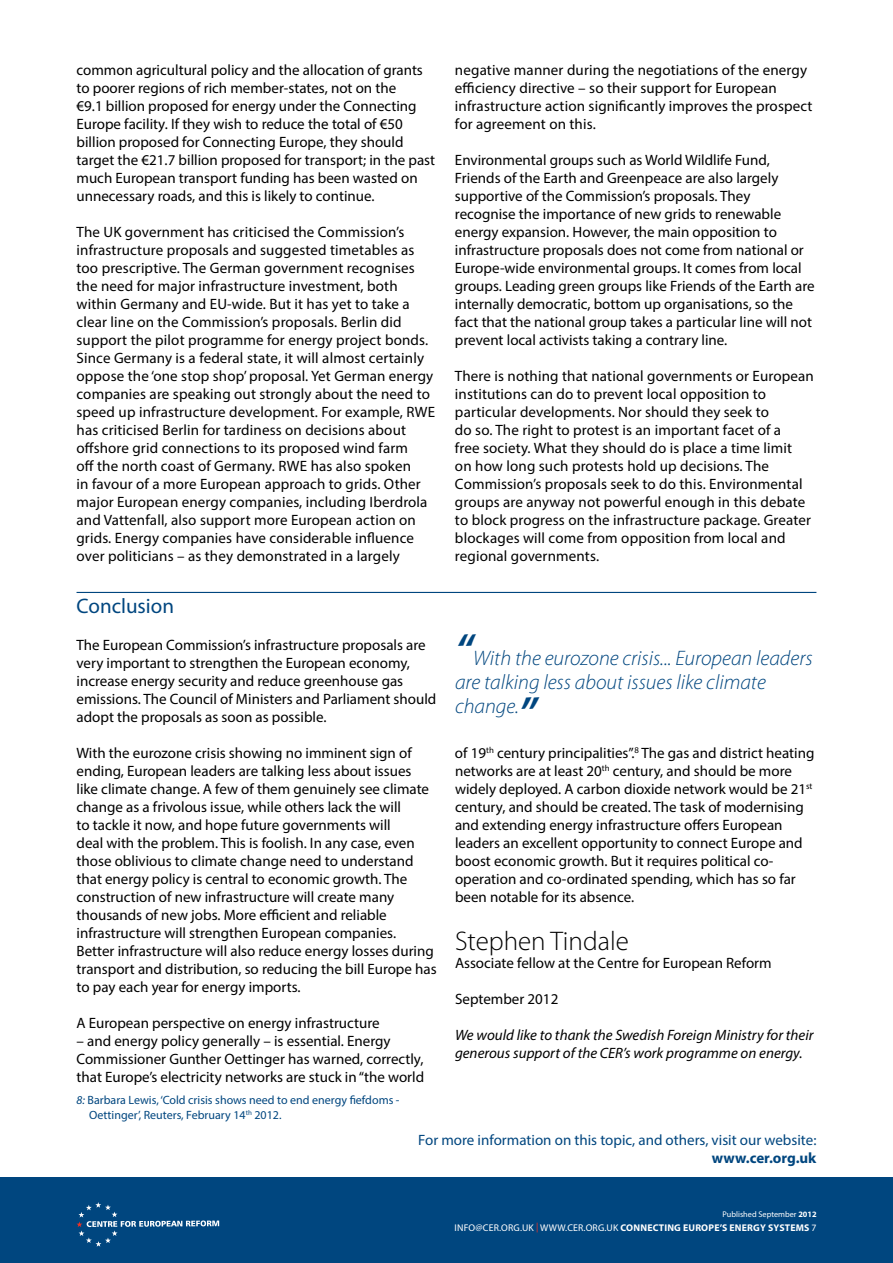
<style>
.page{position:relative;width:893px;height:1263px;background:#fff}
.page>*{position:absolute;margin:0;border:0;box-sizing:border-box;transform-origin:0 0}
.t1{font:300 27px "Myriad Pro";color:#000}
.t2{font:italic 300 21px/24px "Myriad Pro";color:#00467f}
.t3{font:21px "Myriad Pro";color:#00467f}
.t4{font:15px/18px "Myriad Pro";color:#000}
.t5{font:italic 15px/18px "Myriad Pro";color:#000}
.t6{font:15px "Myriad Pro";color:#00467f}
.t7{font:700 15px "Myriad Pro";color:#00467f}
.t8{font:12px/15px "Myriad Pro";color:#00467f}
.t9{font:700 9.75px "Myriad Pro";letter-spacing:.02em;color:#fff}
.t10{font:9.75px "Myriad Pro";letter-spacing:.02em;color:#fff}
.t11{font:8.25px "Myriad Pro";color:#fff}
.s1{font-style:italic}
.s2{font-weight:600;font-size:45px}
.s3{font-weight:700}
.s4{color:#ee3124}
.s5{font-weight:400}
</style>
<div class="page">
<hr style="left:77px;top:592px;width:739px;height:1px;background:#00467f">
<div style="left:0;top:1178px;width:893px;height:85px;background:#00467f"></div>
<svg style="left:77px;top:1202px;width:142px;height:45px"></svg>
<p class="t4" style="left:77px;top:61px;width:360px">common agricultural policy and the allocation of grants to poorer regions of rich member-states, not on the<br>€9.1 billion proposed for energy under the Connecting Europe facility. If they wish to reduce the total of €50 billion proposed for Connecting Europe, they should target the €21.7 billion proposed for transport; in the past much European transport funding has been wasted on unnecessary roads, and this is likely to continue.</p>
<p class="t4" style="left:77px;top:223px;width:358px">The UK government has criticised the Commission’s infrastructure proposals and suggested timetables as too prescriptive. The German government recognises the need for major infrastructure investment, both within Germany and EU-wide. But it has yet to take a clear line on the Commission’s proposals. Berlin did support the pilot programme for energy project bonds.<br>Since Germany is a federal state, it will almost certainly oppose the ‘one stop shop’ proposal. Yet German energy companies are speaking out strongly about the need to speed up infrastructure development. For example, RWE has criticised Berlin for tardiness on decisions about offshore grid connections to its proposed wind farm<br>off the north coast of Germany. RWE has also spoken<br>in favour of a more European approach to grids. Other major European energy companies, including I berdrola and Vattenfall, also support more European action on grids. Energy companies have considerable influence over politicians – as they demonstrated in a largely</p>
<h2 class="t3" style="left:77px;top:593px;width:99px">Conclusion</h2>
<p class="t4" style="left:77px;top:636px;width:361px">The European Commission’s infrastructure proposals are very important to strengthen the European economy, increase energy security and reduce greenhouse gas emissions. The Council of Ministers and Parliament should adopt the proposals as soon as possible.</p>
<p class="t4" style="left:77px;top:744px;width:362px">With the eurozone crisis showing no imminent sign of ending, European leaders are talking less about issues like climate change. A few of them genuinely see climate change as a frivolous issue, while others lack the will<br>to tackle it now, and hope future governments will<br>deal with the problem. This is foolish. I n any case, even those oblivious to climate change need to understand that energy policy is central to economic growth. The construction of new infrastructure will create many thousands of new jobs. More efficient and reliable infrastructure will strengthen European companies.<br>Better infrastructure will also reduce energy losses during transport and distribution, so reducing the bill Europe has to pay each year for energy imports.</p>
<p class="t4" style="left:77px;top:1014px;width:305px">A European perspective on energy infrastructure</p>
<p class="t4" style="left:77px;top:1032px;width:349px">– and energy policy generally – is essential. Energy<br>Commissioner Gunther Oettinger has warned, correctly, that Europe’s electricity networks are stuck in “the world</p>
<p class="t8" style="left:89px;top:1092px;width:312px;text-indent:-13px"><span class="s1">8:</span> Barbara Lewis, ‘Cold crisis shows need to end energy fiefdoms -<br>Oettinger’, Reuters, February 14<sup>th</sup> 2012.</p>
<p class="t4" style="left:455px;top:61px;width:359px">negative manner during the negotiations of the energy efficiency directive – so their support for European infrastructure action significantly improves the prospect for agreement on this.</p>
<p class="t4" style="left:455px;top:151px;width:361px">Environmental groups such as World Wildlife Fund, Friends of the Earth and Greenpeace are also largely supportive of the Commission’s proposals. They recognise the importance of new grids to renewable energy expansion. However, the main opposition to infrastructure proposals does not come from national or Europe-wide environmental groups. It comes from local groups. Leading green groups like Friends of the Earth are internally democratic, bottom up organisations, so the fact that the national group takes a particular line will not prevent local activists taking a contrary line.</p>
<p class="t4" style="left:455px;top:367px;width:360px">There is nothing that national governments or European institutions can do to prevent local opposition to particular developments. Nor should they seek to<br>do so. The right to protest is an important facet of a<br>free society. What they should do is place a time limit<br>on how long such protests hold up decisions. The Commission’s proposals seek to do this. Environmental groups are anyway not powerful enough in this debate to block progress on the infrastructure package. Greater blockages will come from opposition from local and regional governments.</p>
<h2 class="t2" style="left:455px;top:646px;width:359px"><span class="s2">“</span>With the eurozone crisis... European leaders are talking less about issues like climate change.<span class="s2">”</span></h2>
<p class="t4" style="left:455px;top:744px;width:361px">of 19<sup>th</sup> century principalities”.<sup>8</sup> The gas and district heating networks are at least 20<sup>th</sup> century, and should be more widely deployed. A carbon dioxide network would be 21<sup>st </sup>century, and should be created. The task of modernising and extending energy infrastructure offers European leaders an excellent opportunity to connect Europe and boost economic growth. But it requires political co&shy;operation and co-ordinated spending, which has so far been notable for its absence.</p>
<h1 class="t1" style="left:455px;top:925px;width:175px">Stephen Tindale</h1>
<p class="t4" style="left:455px;top:954px;width:318px">Associate fellow at the Centre for European Reform</p>
<p class="t4" style="left:455px;top:990px;width:105px">September 2012</p>
<p class="t5" style="left:455px;top:1026px;width:360px">We would like to thank the Swedish Foreign Ministry for their generous support of the CER’s work programme on energy.</p>
<p class="t6" style="left:418px;top:1131px;width:400px">For more information on this topic, and others, visit our website:</p>
<p class="t7" style="left:712px;top:1148px;width:106px">www.cer.org.uk</p>
<p class="t11" style="left:723px;top:1209px;width:95px">Published September <span class="s3">2012</span></p>
<p class="t10" style="left:455px;top:1221px;width:139px">info@cer.org.uk <span class="s4">|</span> WWW.CER.ORG</p>
<p class="t9" style="left:604px;top:1221px;width:24px"><span class="s5">.UK</span> CONNEC</p>
<p class="t9" style="left:659px;top:1221px;width:12px">TING</p>
<p class="t9" style="left:683px;top:1221px;width:7px">EUROPE</p>
<p class="t9" style="left:720px;top:1221px;width:17px">’S ENERGY</p>
<p class="t9" style="left:768px;top:1221px;width:50px">SYSTEMS <span class="s5">7</span></p>
</div>
